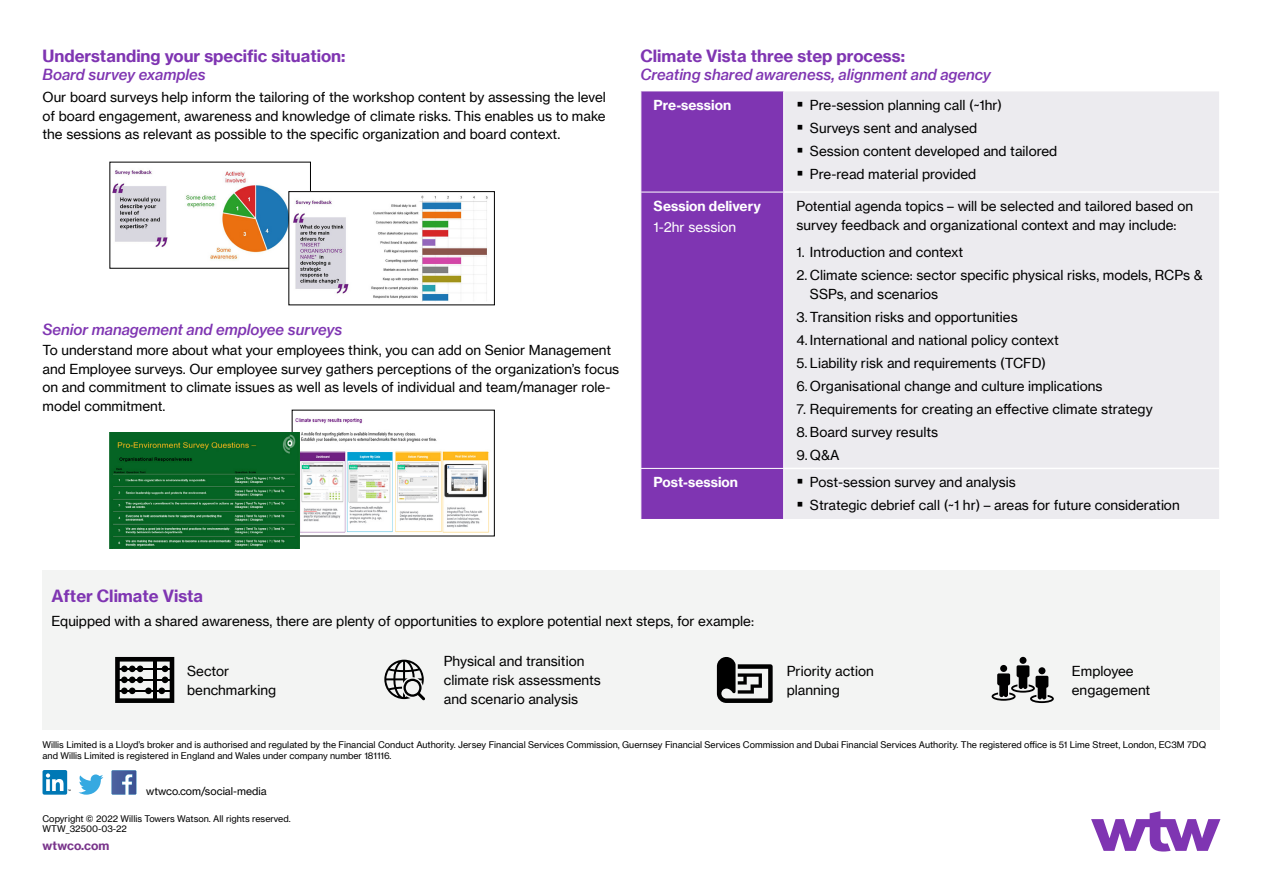
<style>
.page{position:relative;width:1263px;height:893px;background:#fff}
.page>*{position:absolute;margin:0;border:0;box-sizing:border-box;transform-origin:0 0}
.t1{font:16.5px "N Haas Grotesk TX Pro 75 Bd";color:#7f35b2}
.t2{font:15px "N Haas Grotesk TX Pro 66 Md It";color:#7f35b2}
.t3{font:13.5px/18.8px "N Haas Grotesk TX Pro 55 Rg";color:#000}
.t4{font:13.5px "N Haas Grotesk TX Pro 75 Bd";color:#fff}
.t5{font:13.5px "N Haas Grotesk TX Pro 55 Rg";color:#fff}
.t6{font:12px "N Haas Grotesk TX Pro 75 Bd";color:#79348b}
.t7{font:10.5px "N Haas Grotesk TX Pro 55 Rg";color:#000}
.t8{font:9px/10.8px "N Haas Grotesk TX Pro 55 Rg";color:#000}
</style>
<div class="page">
<img style="left:294px;top:418px;width:196px;height:116px">
<svg style="left:1091px;top:811px;width:129px;height:40px"></svg>
<div style="left:43px;top:770px;width:24px;height:25px;background:#0078b5;border-radius:2px"></div>
<svg style="left:46px;top:773px;width:25px;height:18px"></svg>
<svg style="left:79px;top:774px;width:24px;height:21px"></svg>
<svg style="left:112px;top:770px;width:24px;height:25px"></svg>
<div style="left:641px;top:91px;width:142px;height:428px;background:#7f35b2"></div>
<div style="left:784px;top:91px;width:435px;height:428px;background:#ecebef"></div>
<hr style="left:640px;top:192px;width:144px;height:1px;background:#fff">
<hr style="left:640px;top:468px;width:144px;height:1px;background:#fff">
<hr style="left:784px;top:191px;width:435px;height:2px;background:#fff">
<hr style="left:784px;top:468px;width:435px;height:1px;background:#fff">
<svg style="left:110px;top:433px;width:189px;height:115px;background:#166b2e"></svg>
<img style="left:112px;top:170px;width:176px;height:90px">
<img style="left:293px;top:195px;width:195px;height:106px">
<div style="left:288px;top:191px;width:207px;height:114px;border:1px solid #000"></div>
<div style="left:43px;top:570px;width:1177px;height:159px;background:#f3f4f3"></div>
<svg style="left:991px;top:657px;width:63px;height:46px"></svg>
<svg style="left:717px;top:657px;width:56px;height:46px"></svg>
<svg style="left:384px;top:660px;width:41px;height:40px"></svg>
<svg style="left:115px;top:657px;width:59px;height:46px"></svg>
<hr style="left:153px;top:659px;width:4px;height:41px;background:#000">
<hr style="left:118px;top:690px;width:54px;height:1px;background:#000">
<hr style="left:118px;top:679px;width:54px;height:1px;background:#000">
<hr style="left:118px;top:668px;width:54px;height:1px;background:#000">
<svg style="left:798px;top:102px;width:4px;height:5px"></svg>
<svg style="left:798px;top:125px;width:4px;height:5px"></svg>
<svg style="left:798px;top:148px;width:4px;height:5px"></svg>
<svg style="left:798px;top:171px;width:4px;height:5px"></svg>
<svg style="left:798px;top:479px;width:4px;height:5px"></svg>
<svg style="left:798px;top:502px;width:4px;height:5px"></svg>
<p class="t1" style="left:43px;top:45px;width:304px">Understanding your specific situation:</p>
<p class="t2" style="left:43px;top:65px;width:165px">Board survey examples</p>
<p class="t3" style="left:43px;top:88px;width:565px;text-align:justify">Our board surveys help inform the tailoring of the workshop content by assessing the level of board engagement, awareness and knowledge of climate risks. This enables us to make the sessions as relevant as possible to the specific organization and board context.</p>
<p class="t2" style="left:43px;top:320px;width:301px">Senior management and employee surveys</p>
<p class="t3" style="left:43px;top:341px;width:578px">To understand more about what your employees think, you can add on Senior Management and Employee surveys. Our employee survey gathers perceptions of the organization’s focus on and commitment to climate issues as well as levels of individual and team/manager role&shy;model commitment.</p>
<p class="t1" style="left:640px;top:45px;width:266px">Climate Vista three step process:</p>
<p class="t2" style="left:640px;top:65px;width:352px">Creating shared awareness, alignment and agency</p>
<p class="t4" style="left:654px;top:97px;width:79px">Pre-session</p>
<p class="t3" style="left:810px;top:94px;width:249px;line-height:23px">Pre-session planning call (~1hr)<br>Surveys sent and analysed<br>Session content developed and tailored<br>Pre-read material provided</p>
<p class="t4" style="left:654px;top:198px;width:109px">Session delivery</p>
<p class="t5" style="left:654px;top:219px;width:84px">1-2hr session</p>
<p class="t3" style="left:796px;top:197px;width:398px">Potential agenda topics – will be selected and tailored based on survey feedback and organizational context and may include:</p>
<p class="t3" style="left:796px;top:243px;width:168px">1. Introduction and context</p>
<p class="t3" style="left:810px;top:266px;width:394px;text-indent:-14px">2. Climate science: sector specific physical risks, models, RCPs &amp;<br>SSPs, and scenarios</p>
<p class="t3" style="left:796px;top:308px;width:223px">3. Transition risks and opportunities</p>
<p class="t3" style="left:796px;top:331px;width:264px">4. International and national policy context</p>
<p class="t3" style="left:796px;top:354px;width:251px">5. Liability risk and requirements (TCFD)</p>
<p class="t3" style="left:796px;top:377px;width:308px">6. Organisational change and culture implications</p>
<p class="t3" style="left:796px;top:400px;width:358px">7. Requirements for creating an effective climate strategy</p>
<p class="t3" style="left:796px;top:423px;width:143px">8. Board survey results</p>
<p class="t3" style="left:796px;top:446px;width:45px">9. Q&amp;A</p>
<p class="t4" style="left:654px;top:474px;width:86px">Post-session</p>
<p class="t3" style="left:810px;top:471px;width:371px;line-height:23px">Post-session survey and analysis<br>Strategic debrief call (~1 hr) – areas for future consideration</p>
<p class="t1" style="left:52px;top:586px;width:153px">After Climate Vista</p>
<p class="t3" style="left:52px;top:611px;width:704px">Equipped with a shared awareness, there are plenty of opportunities to explore potential next steps, for example:</p>
<p class="t3" style="left:187px;top:661px;width:91px">Sector benchmarking</p>
<p class="t3" style="left:444px;top:652px;width:159px">Physical and transition climate risk assessments and scenario analysis</p>
<p class="t3" style="left:787px;top:661px;width:88px">Priority action planning</p>
<p class="t3" style="left:1072px;top:661px;width:80px">Employee engagement</p>
<p class="t8" style="left:43px;top:739px;width:1165px">Willis Limited is a Lloyd’s broker and is authorised and regulated by the Financial Conduct Authority. Jersey Financial Services Commission, Guernsey Financial Services Commission and Dubai Financial Services Authority. The registered office is 51 Lime Street, London, EC3M 7DQ and Willis Limited is registered in England and Wales under company number 181116.</p>
<p class="t7" style="left:146px;top:784px;width:122px">wtwco.com/social-media</p>
<p class="t8" style="left:43px;top:813px;width:250px">Copyright © 2022 Willis Towers Watson. All rights reserved.<br>WTW_32500-03-22</p>
<p class="t6" style="left:43px;top:838px;width:68px">wtwco.com</p>
</div>
